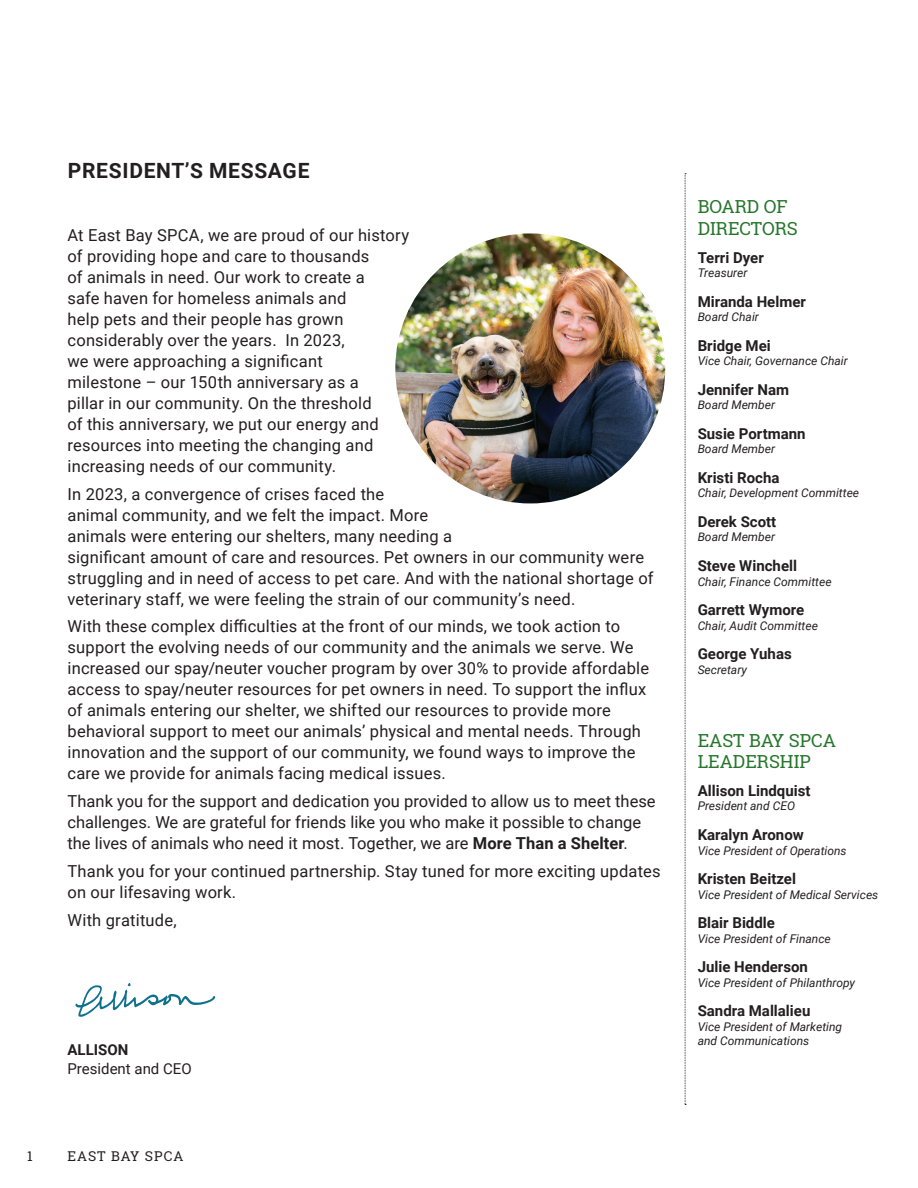
<style>
.page{position:relative;width:918px;height:1188px;background:#fff}
.page>*{position:absolute;margin:0;border:0;box-sizing:border-box;transform-origin:0 0}
.t1{font:700 21px "Roboto";letter-spacing:.035em;color:#231f20}
.t2{font:18px/21.6px "Roboto Slab";color:#26762c}
.t3{font:16.5px/21px "Roboto";letter-spacing:.01em;color:#231f20}
.t4{font:700 15px "Roboto";color:#231f20}
.t5{font:15px "Roboto";color:#231f20}
.t6{font:13.5px "Roboto Slab";letter-spacing:.075em;color:#231f20}
.t7{font:italic 12px/14.4px "Roboto";color:#231f20}
.s1{font-weight:700}
</style>
<div class="page">
<svg style="left:685px;top:173px;width:1px;height:932px"></svg>
<img style="left:75px;top:983px;width:141px;height:34px">
<img style="left:395px;top:233px;width:270px;height:270px;border-radius:135px">
<p class="t1" style="left:68px;top:156px;width:243px">PRESIDENT’S MESSAGE</p>
<p class="t3" style="left:68px;top:224px;width:343px">At East Bay SPCA, we are proud of our history of providing hope and care to thousands<br>of animals in need. Our work to create a<br>safe haven for homeless animals and<br>help pets and their people has grown considerably over the years. In 2023,<br>we were approaching a significant<br>milestone – our 150th anniversary as a<br>pillar in our community. On the threshold<br>of this anniversary, we put our energy and resources into meeting the changing and increasing needs of our community.</p>
<p class="t3" style="left:68px;top:483px;width:587px">In 2023, a convergence of crises faced the<br>animal community, and we felt the impact. More<br>animals were entering our shelters, many needing a<br>significant amount of care and resources. Pet owners in our community were struggling and in need of access to pet care. And with the national shortage of veterinary staff, we were feeling the strain of our community’s need.</p>
<p class="t3" style="left:68px;top:615px;width:583px">With these complex difficulties at the front of our minds, we took action to support the evolving needs of our community and the animals we serve. We increased our spay/neuter voucher program by over 30% to provide affordable access to spay/neuter resources for pet owners in need. To support the influx of animals entering our shelter, we shifted our resources to provide more behavioral support to meet our animals’ physical and mental needs. Through innovation and the support of our community, we found ways to improve the care we provide for animals facing medical issues.</p>
<p class="t3" style="left:68px;top:790px;width:590px">Thank you for the support and dedication you provided to allow us to meet these challenges. We are grateful for friends like you who make it possible to change the lives of animals who need it most. Together, we are <span class="s1">More Than a Shelter</span>.</p>
<p class="t3" style="left:67px;top:860px;width:595px">Thank you for your continued partnership. Stay tuned for more exciting updates on our lifesaving work.</p>
<p class="t3" style="left:67px;top:909px;width:111px">With gratitude,</p>
<p class="t4" style="left:68px;top:1039px;width:62px">ALLISON</p>
<p class="t5" style="left:68px;top:1058px;width:126px">President and CEO</p>
<p class="t6" style="left:27px;top:1147px;width:7px">1</p>
<p class="t6" style="left:68px;top:1147px;width:117px">EAST BAY SPCA</p>
<p class="t2" style="left:698px;top:196px;width:102px">BOARD OF<br>DIRECTORS</p>
<p class="t4" style="left:698px;top:247px;width:68px">Terri Dyer</p>
<p class="t7" style="left:698px;top:265px;width:51px">Treasurer</p>
<p class="t4" style="left:698px;top:291px;width:110px">Miranda Helmer</p>
<p class="t7" style="left:698px;top:309px;width:63px">Board Chair</p>
<p class="t4" style="left:698px;top:335px;width:75px">Bridge Mei</p>
<p class="t7" style="left:698px;top:353px;width:152px">Vice Chair, Governance Chair</p>
<p class="t4" style="left:698px;top:379px;width:93px">Jennifer Nam</p>
<p class="t7" style="left:698px;top:397px;width:79px">Board Member</p>
<p class="t4" style="left:698px;top:423px;width:109px">Susie Portmann</p>
<p class="t7" style="left:698px;top:441px;width:79px">Board Member</p>
<p class="t4" style="left:698px;top:467px;width:83px">Kristi Rocha</p>
<p class="t7" style="left:698px;top:486px;width:163px">Chair, Development Committee</p>
<p class="t4" style="left:698px;top:511px;width:80px">Derek Scott</p>
<p class="t7" style="left:698px;top:530px;width:79px">Board Member</p>
<p class="t4" style="left:698px;top:555px;width:101px">Steve Winchell</p>
<p class="t7" style="left:698px;top:574px;width:135px">Chair, Finance Committee</p>
<p class="t4" style="left:698px;top:599px;width:108px">Garrett Wymore</p>
<p class="t7" style="left:698px;top:618px;width:122px">Chair, Audit Committee</p>
<p class="t4" style="left:698px;top:643px;width:96px">George Yuhas</p>
<p class="t7" style="left:698px;top:662px;width:51px">Secretary</p>
<p class="t2" style="left:698px;top:729px;width:140px">EAST BAY SPCA<br>LEADERSHIP</p>
<p class="t4" style="left:698px;top:780px;width:114px">Allison Lindquist</p>
<p class="t7" style="left:698px;top:799px;width:99px">President and CEO</p>
<p class="t4" style="left:698px;top:824px;width:108px">Karalyn Aronow</p>
<p class="t7" style="left:698px;top:843px;width:150px">Vice President of Operations</p>
<p class="t4" style="left:698px;top:868px;width:100px">Kristen Beitzel</p>
<p class="t7" style="left:698px;top:887px;width:182px">Vice President of Medical Services</p>
<p class="t4" style="left:698px;top:912px;width:79px">Blair Biddle</p>
<p class="t7" style="left:698px;top:931px;width:135px">Vice President of Finance</p>
<p class="t4" style="left:698px;top:956px;width:112px">Julie Henderson</p>
<p class="t7" style="left:698px;top:975px;width:159px">Vice President of Philanthropy</p>
<p class="t4" style="left:698px;top:1000px;width:114px">Sandra Mallalieu</p>
<p class="t7" style="left:698px;top:1019px;width:146px">Vice President of Marketing and Communications</p>
</div>
